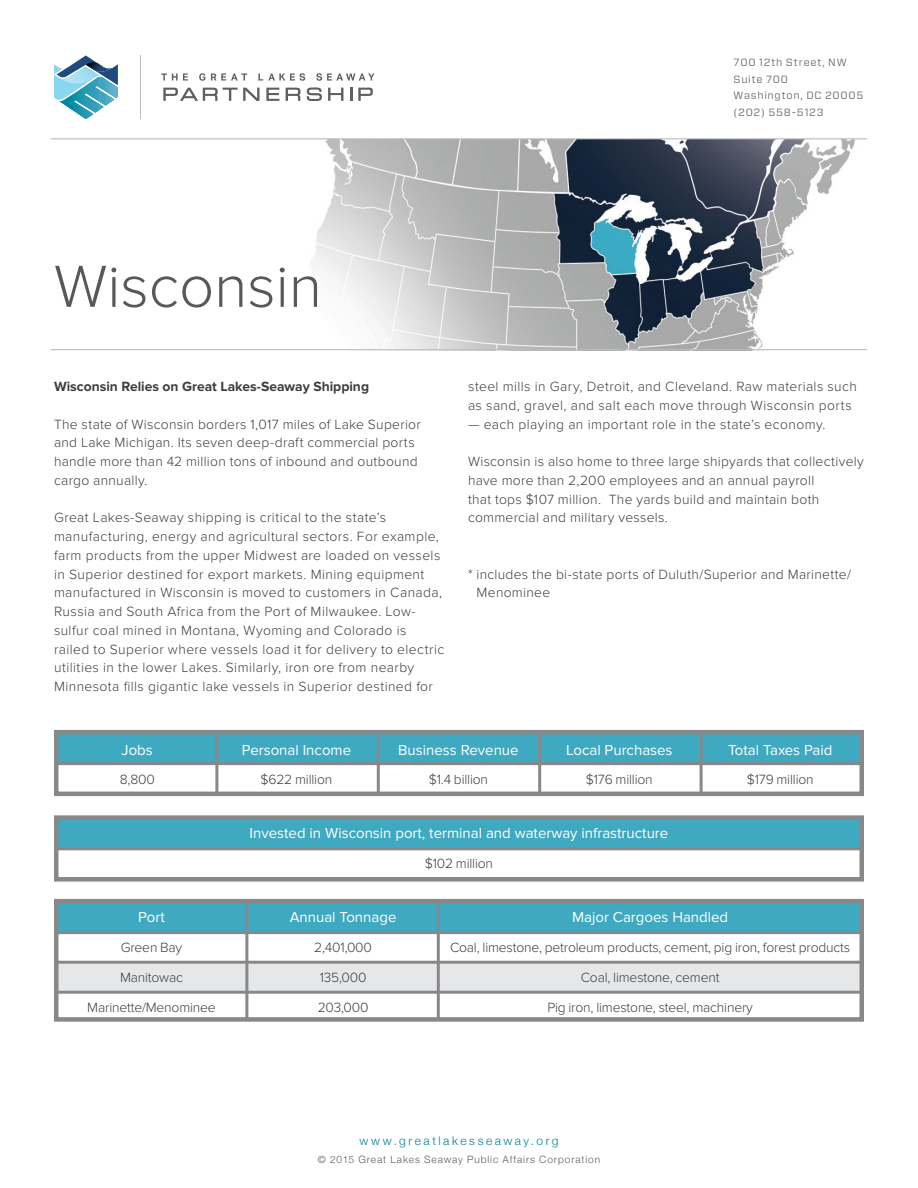
<style>
.page{position:relative;width:918px;height:1188px;background:#fff}
.page>*{position:absolute;margin:0;border:0;box-sizing:border-box;transform-origin:0 0}
.t1{font:300 61.5px "Proxima Nova";color:#57585a}
.t2{font:15px "Proxima Nova";color:#fff}
.t3{font:300 13.8px/18.8px "Proxima Nova";letter-spacing:.025em;color:#3e3e3f}
.t4{font:300 13.8px/29.8px "Proxima Nova";letter-spacing:-.015em;color:#3e3e3f;text-align:center}
.t5{font:700 13.8px "Proxima Nova";color:#3e3e3f}
.t6{font:300 12px "Helvetica Neue";letter-spacing:.215em;color:#00839d}
.t7{font:10.5px/16.5px "Vitesse Sans";letter-spacing:.075em;color:#6c6d70}
.t8{font:300 10.2px "Helvetica Neue";letter-spacing:.09em;color:#5e5e5e}
</style>
<div class="page">
<img style="left:177px;top:139px;width:691px;height:211px">
<hr style="left:51px;top:349px;width:816px;height:1px;background:#bcbdc0">
<hr style="left:51px;top:138px;width:816px;height:1px;background:#bcbdc0">
<div style="left:56px;top:732px;width:807px;height:32px;background:#3fa9c1"></div>
<div style="left:56px;top:817px;width:807px;height:32px;background:#3fa9c1"></div>
<svg style="left:54px;top:56px;width:64px;height:63px"></svg>
<svg style="left:161px;top:73px;width:27px;height:8px"></svg>
<svg style="left:199px;top:73px;width:6px;height:8px"></svg>
<svg style="left:211px;top:73px;width:36px;height:8px"></svg>
<svg style="left:258px;top:73px;width:47px;height:8px"></svg>
<svg style="left:316px;top:73px;width:58px;height:8px"></svg>
<svg style="left:163px;top:88px;width:97px;height:13px"></svg>
<svg style="left:266px;top:88px;width:13px;height:13px"></svg>
<svg style="left:286px;top:88px;width:14px;height:13px"></svg>
<svg style="left:307px;top:87px;width:15px;height:14px"></svg>
<svg style="left:328px;top:88px;width:15px;height:13px"></svg>
<svg style="left:350px;top:88px;width:2px;height:13px"></svg>
<svg style="left:358px;top:88px;width:15px;height:13px"></svg>
<hr style="left:140px;top:56px;width:1px;height:63px;background:#bdbec1">
<div style="left:54px;top:730px;width:810px;height:66px;border:4px solid #898888"></div>
<hr style="left:56px;top:762px;width:804px;height:3px;background:#898888">
<hr style="left:215px;top:732px;width:3px;height:63px;background:#898888">
<hr style="left:377px;top:732px;width:3px;height:63px;background:#898888">
<hr style="left:538px;top:732px;width:3px;height:63px;background:#898888">
<hr style="left:700px;top:732px;width:3px;height:63px;background:#898888">
<div style="left:54px;top:815px;width:810px;height:67px;border:4px solid #898888"></div>
<hr style="left:56px;top:847px;width:804px;height:3px;background:#898888">
<div style="left:56px;top:901px;width:807px;height:32px;background:#3fa9c1"></div>
<div style="left:56px;top:962px;width:807px;height:31px;background:#e6e7e9"></div>
<div style="left:54px;top:899px;width:810px;height:123px;border:4px solid #898888"></div>
<hr style="left:56px;top:931px;width:804px;height:3px;background:#898888">
<hr style="left:56px;top:961px;width:804px;height:3px;background:#898888">
<hr style="left:245px;top:900px;width:3px;height:120px;background:#898888">
<hr style="left:437px;top:900px;width:3px;height:120px;background:#898888">
<hr style="left:56px;top:991px;width:804px;height:3px;background:#898888">
<p class="t7" style="left:734px;top:54px;width:131px">700 12th Street, NW<br>Suite 700<br>Washington, DC 20005 (202) 558-5123</p>
<h1 class="t1" style="left:54px;top:251px;width:270px">Wisconsin</h1>
<p class="t5" style="left:54px;top:379px;width:317px">Wisconsin Relies on Great Lakes-Seaway Shipping</p>
<p class="t3" style="left:54px;top:415px;width:368px">The state of Wisconsin borders 1,017 miles of Lake Superior and Lake Michigan. Its seven deep-draft commercial ports handle more than 42 million tons of inbound and outbound cargo annually.</p>
<p class="t3" style="left:54px;top:509px;width:392px">Great Lakes-Seaway shipping is critical to the state’s manufacturing, energy and agricultural sectors. For example, farm products from the upper Midwest are loaded on vessels in Superior destined for export markets. Mining equipment manufactured in Wisconsin is moved to customers in Canada, Russia and South Africa from the Port of Milwaukee. Low&shy;sulfur coal mined in Montana, Wyoming and Colorado is railed to Superior where vessels load it for delivery to electric utilities in the lower Lakes. Similarly, iron ore from nearby Minnesota fills gigantic lake vessels in Superior destined for</p>
<p class="t3" style="left:468px;top:377px;width:390px">steel mills in Gary, Detroit, and Cleveland. Raw materials such as sand, gravel, and salt each move through Wisconsin ports</p>
<p class="t3" style="left:468px;top:415px;width:359px">— each playing an important role in the state’s economy.</p>
<p class="t3" style="left:468px;top:452px;width:397px">Wisconsin is also home to three large shipyards that collectively have more than 2,200 employees and an annual payroll<br>that tops $107 million. The yards build and maintain both commercial and military vessels.</p>
<p class="t3" style="left:477px;top:565px;width:376px;text-indent:-9px">* includes the bi-state ports of Duluth/Superior and Marinette/<br>Menominee</p>
<p class="t2" style="left:122px;top:741px;width:33px">Jobs</p>
<p class="t3" style="left:120px;top:771px;width:37px">8,800</p>
<p class="t2" style="left:138px;top:909px;width:28px">Port</p>
<p class="t4" style="left:87px;top:933px;width:130px">Green Bay<br>Manitowac<br>Marinette/Menominee</p>
<p class="t2" style="left:242px;top:741px;width:111px">Personal Income</p>
<p class="t4" style="left:261px;top:765px;width:73px">$622 million</p>
<p class="t2" style="left:398px;top:741px;width:122px">Business Revenue</p>
<p class="t4" style="left:429px;top:765px;width:61px">$1.4 billion</p>
<p class="t2" style="left:566px;top:741px;width:108px">Local Purchases</p>
<p class="t4" style="left:586px;top:765px;width:68px">$176 million</p>
<p class="t2" style="left:250px;top:825px;width:420px">Invested in Wisconsin port, terminal and waterway infrastructure</p>
<p class="t4" style="left:425px;top:849px;width:70px">$102 million</p>
<p class="t2" style="left:728px;top:741px;width:106px">Total Taxes Paid</p>
<p class="t4" style="left:747px;top:765px;width:68px">$179 million</p>
<p class="t2" style="left:290px;top:909px;width:108px">Annual Tonnage</p>
<p class="t4" style="left:314px;top:933px;width:59px;text-align:left">2,401,000<br>135,000<br>203,000</p>
<p class="t2" style="left:572px;top:909px;width:158px">Major Cargoes Handled</p>
<p class="t4" style="left:450px;top:933px;width:402px">Coal, limestone, petroleum products, cement, pig iron, forest products<br>Coal, limestone, cement<br>Pig iron, limestone, steel, machinery</p>
<p class="t6" style="left:359px;top:1131px;width:201px">www.greatlakesseaway.org</p>
<p class="t8" style="left:318px;top:1151px;width:284px">© 2015 Great Lakes Seaway Public Affairs Corporation</p>
</div>
